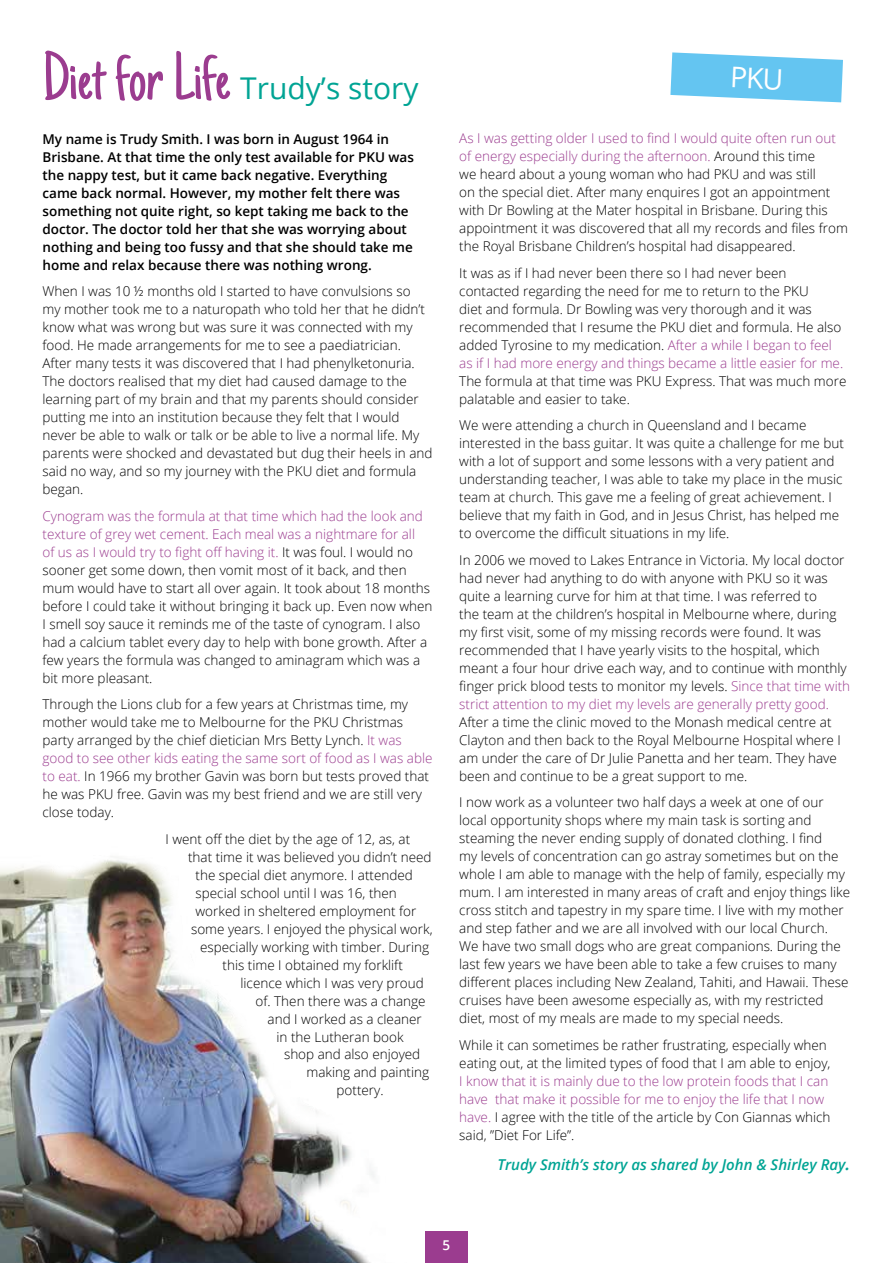
<style>
.page{position:relative;width:893px;height:1263px;background:#fff}
.page>*{position:absolute;margin:0;border:0;box-sizing:border-box;transform-origin:0 0}
.t1{font:69px "Just Another Hand";color:#9b3c8f}
.t2{font:30px "Open Sans";color:#00a494}
.t3{font:italic 600 15px "Open Sans";color:#00a494}
.t4{font:300 13.5px/18px "Open Sans";color:#000}
.t5{font:600 13.5px/18px "Open Sans";color:#000}
.t6{font:300 13.5px/18px "Open Sans";color:#9b3c8f}
.t7{font:600 13.5px "Open Sans";color:#fff}
.s1{color:#9b3c8f}
.s2{color:#000}
.s3{font-size:18px}
</style>
<div class="page">
<div style="left:425px;top:1231px;width:43px;height:32px;background:#9b3c8f"></div>
<img style="left:0;top:860px;width:375px;height:403px">
<svg style="left:670px;top:52px;width:173px;height:50px;background:#7ccef3"></svg>
<h1 class="t1" style="left:43px;top:37px;width:189px">Diet for Life</h1>
<h2 class="t2" style="left:240px;top:68px;width:180px">Trudy’s story</h2>
<p class="t5" style="left:43px;top:129px;width:373px">My name is Trudy Smith. I was born in August 1964 in Brisbane. At that time the only test available for PKU was the nappy test, but it came back negative. Everything came back normal. However, my mother felt there was something not quite right, so kept taking me back to the doctor. The doctor told her that she was worrying about nothing and being too fussy and that she should take me home and relax because there was nothing wrong.</p>
<p class="t4" style="left:43px;top:282px;width:392px">When I was 10 ½ months old I started to have convulsions so<br>my mother took me to a naturopath who told her that he didn’t know what was wrong but was sure it was connected with my food. He made arrangements for me to see a paediatrician.<br>After many tests it was discovered that I had phenylketonuria.<br>The doctors realised that my diet had caused damage to the learning part of my brain and that my parents should consider putting me into an institution because they felt that I would never be able to walk or talk or be able to live a normal life. My parents were shocked and devastated but dug their heels in and said no way, and so my journey with the PKU diet and formula began.</p>
<p class="t4" style="left:43px;top:506px;width:391px"><span class="s1">Cynogram was the formula at that time which had the look and texture of grey wet cement. Each meal was a nightmare for all<br>of us as I would try to fight off having it.</span> It was foul. I would no sooner get some down, then vomit most of it back, and then mum would have to start all over again. It took about 18 months before I could take it without bringing it back up. Even now when I smell soy sauce it reminds me of the taste of cynogram. I also had a calcium tablet every day to help with bone growth. After a few years the formula was changed to aminagram which was a bit more pleasant.</p>
<p class="t4" style="left:43px;top:695px;width:391px">Through the Lions club for a few years at Christmas time, my mother would take me to Melbourne for the PKU Christmas party arranged by the chief dietician Mrs Betty Lynch. <span class="s1">It was good to see other kids eating the same sort of food as I was able to eat.</span> In 1966 my brother Gavin was born but tests proved that he was PKU free. Gavin was my best friend and we are still very close today.</p>
<p class="t4" style="left:166px;top:829px;width:246px">I went off the diet by the age of 12, as, at</p>
<p class="t4" style="left:188px;top:847px;width:245px">that time it was believed you didn’t need</p>
<p class="t4" style="left:196px;top:865px;width:219px">the special diet anymore. I attended</p>
<p class="t4" style="left:196px;top:883px;width:203px">special school until I was 16, then</p>
<p class="t4" style="left:196px;top:901px;width:222px">worked in sheltered employment for</p>
<p class="t4" style="left:191px;top:919px;width:243px">some years. I enjoyed the physical work,</p>
<p class="t4" style="left:200px;top:937px;width:231px">especially working with timber. During</p>
<p class="t4" style="left:223px;top:955px;width:182px">this time I obtained my forklift</p>
<p class="t4" style="left:241px;top:973px;width:185px">licence which I was very proud</p>
<p class="t4" style="left:256px;top:991px;width:172px">of. Then there was a change</p>
<p class="t4" style="left:268px;top:1009px;width:156px">and I worked as a cleaner</p>
<p class="t4" style="left:277px;top:1027px;width:128px">in the Lutheran book</p>
<p class="t4" style="left:284px;top:1045px;width:138px">shop and also enjoyed</p>
<p class="t4" style="left:307px;top:1063px;width:124px">making and painting</p>
<p class="t4" style="left:337px;top:1081px;width:46px">pottery.</p>
<p class="t4" style="left:459px;top:129px;width:390px"><span class="s1">As I was getting older I used to find I would quite often run out of energy especially during the afternoon.</span> Around this time<br>we heard about a young woman who had PKU and was still<br>on the special diet. After many enquires I got an appointment with Dr Bowling at the Mater hospital in Brisbane. During this appointment it was discovered that all my records and files from the Royal Brisbane Children’s hospital had disappeared.</p>
<p class="t4" style="left:459px;top:264px;width:384px">It was as if I had never been there so I had never been contacted regarding the need for me to return to the PKU<br>diet and formula. Dr Bowling was very thorough and it was recommended that I resume the PKU diet and formula. He also added Tyrosine to my medication. <span class="s1">After a while I began to feel as if I had more energy and things became a little easier for me.</span></p>
<p class="t4" style="left:459px;top:372px;width:389px">The formula at that time was PKU Express. That was much more palatable and easier to take.</p>
<p class="t4" style="left:459px;top:416px;width:386px">We were attending a church in Queensland and I became interested in the bass guitar. It was quite a challenge for me but with a lot of support and some lessons with a very patient and understanding teacher, I was able to take my place in the music team at church. This gave me a feeling of great achievement. I believe that my faith in God, and in Jesus Christ, has helped me to overcome the difficult situations in my life.</p>
<p class="t4" style="left:459px;top:550px;width:392px">In 2006 we moved to Lakes Entrance in Victoria. My local doctor had never had anything to do with anyone with PKU so it was quite a learning curve for him at that time. I was referred to<br>the team at the children’s hospital in Melbourne where, during my first visit, some of my missing records were found. It was recommended that I have yearly visits to the hospital, which meant a four hour drive each way, and to continue with monthly finger prick blood tests to monitor my levels. <span class="s1">Since that time with strict attention to my diet my levels are generally pretty good.</span></p>
<p class="t4" style="left:459px;top:712px;width:383px">After a time the clinic moved to the Monash medical centre at Clayton and then back to the Royal Melbourne Hospital where I am under the care of Dr Julie Panetta and her team. They have been and continue to be a great support to me.</p>
<p class="t4" style="left:459px;top:793px;width:392px">I now work as a volunteer two half days a week at one of our local opportunity shops where my main task is sorting and steaming the never ending supply of donated clothing. I find<br>my levels of concentration can go astray sometimes but on the whole I am able to manage with the help of family, especially my mum. I am interested in many areas of craft and enjoy things like cross stitch and tapestry in my spare time. I live with my mother and step father and we are all involved with our local Church.<br>We have two small dogs who are great companions. During the last few years we have been able to take a few cruises to many different places including New Zealand, Tahiti, and Hawaii. These cruises have been awesome especially as, with my restricted diet, most of my meals are made to my special needs.</p>
<p class="t4" style="left:459px;top:1035px;width:373px">While it can sometimes be rather frustrating, especially when eating out, at the limited types of food that I am able to enjoy,</p>
<p class="t6" style="left:459px;top:1071px;width:373px">I know that it is mainly due to the low protein foods that I can have that make it possible for me to enjoy the life that I now have. <span class="s2">I agree with the title of the article by Con Giannas which said, ”Diet For Life”.</span></p>
<p class="t3" style="left:497px;top:1154px;width:355px">Trudy Smith’s story as shared by John &amp; Shirley Ray<span class="s3">.</span></p>
<p class="t7" style="left:443px;top:1236px;width:9px">5</p>
</div>
